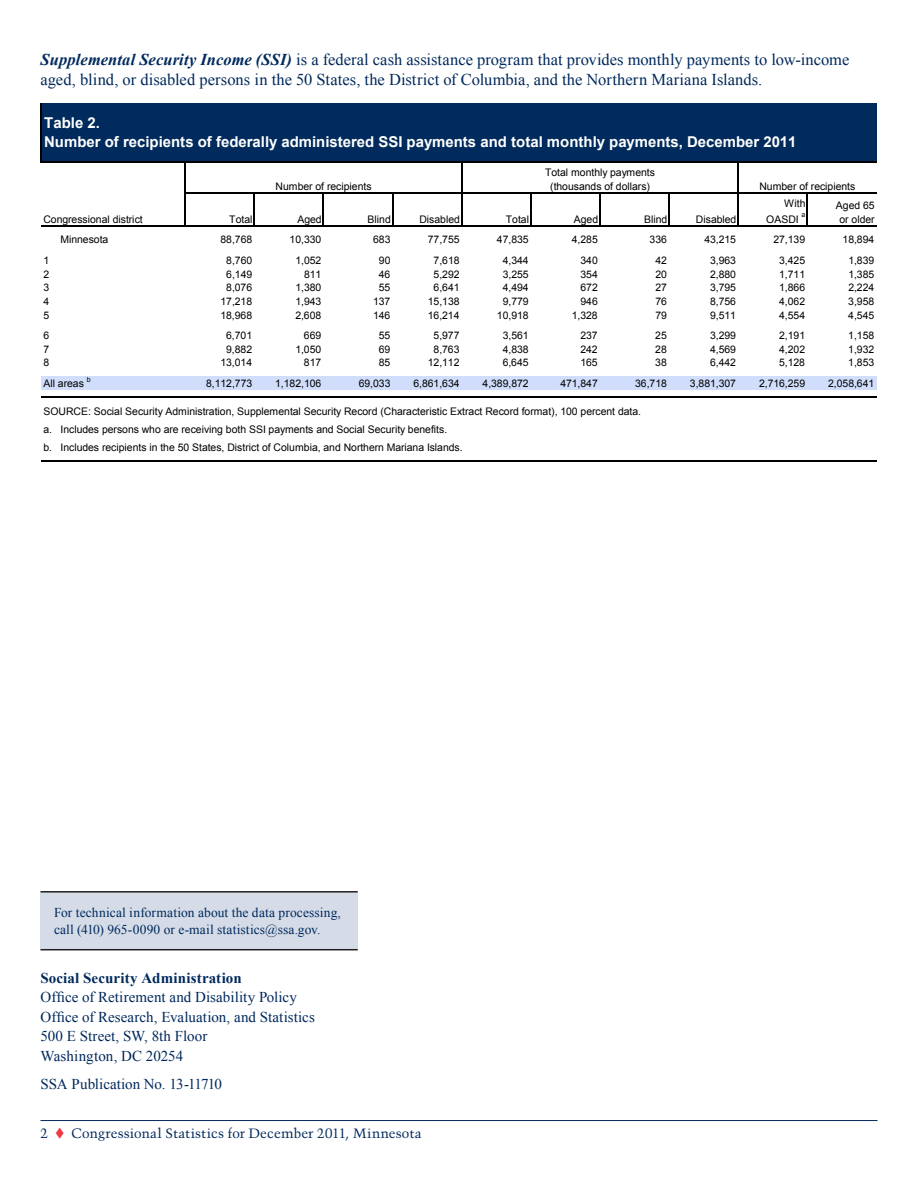
<style>
.page{position:relative;width:918px;height:1188px;background:#fff}
.page>*{position:absolute;margin:0;border:0;box-sizing:border-box;transform-origin:0 0}
.t1{font:16.5px/19.5px "Times New Roman";color:#00295c}
.t2{font:15px/19.5px "Times New Roman";letter-spacing:.005em;color:#00295c}
.t3{font:700 15px/19.2px "Arial";color:#fff}
.t4{font:700 15px "Times New Roman";letter-spacing:.01em;color:#00295c}
.t5{font:13.5px/16.2px "Times New Roman";letter-spacing:.01em;color:#00295c}
.t6{font:13.5px "Trump Mediaeval";letter-spacing:.01em;color:#00295c}
.t7{font:10.5px/13.6px "Arial";letter-spacing:-.005em;color:#000}
.t8{font:7.05px "Arial";color:#000}
.s1{font-weight:700;font-style:italic}
.s2{color:#ee3a41}
</style>
<div class="page">
<hr style="left:40px;top:1120px;width:838px;height:1px;background:#00295c">
<div style="left:41px;top:103px;width:836px;height:60px;background:#002b5c"></div>
<div style="left:41px;top:377px;width:836px;height:13px;background:#d1defb"></div>
<hr style="left:41px;top:103px;width:1px;height:60px;background:#000">
<hr style="left:185px;top:163px;width:1px;height:64px;background:#000">
<hr style="left:461px;top:163px;width:1px;height:64px;background:#000">
<hr style="left:737px;top:163px;width:2px;height:64px;background:#000">
<hr style="left:254px;top:194px;width:1px;height:33px;background:#000">
<hr style="left:323px;top:194px;width:1px;height:33px;background:#000">
<hr style="left:392px;top:194px;width:1px;height:33px;background:#000">
<hr style="left:530px;top:194px;width:2px;height:33px;background:#000">
<hr style="left:599px;top:194px;width:2px;height:33px;background:#000">
<hr style="left:668px;top:194px;width:2px;height:33px;background:#000">
<hr style="left:807px;top:194px;width:1px;height:33px;background:#000">
<hr style="left:42px;top:162px;width:835px;height:1px;background:#000">
<hr style="left:186px;top:192px;width:691px;height:2px;background:#000">
<hr style="left:41px;top:225px;width:836px;height:2px;background:#000">
<hr style="left:41px;top:396px;width:836px;height:2px;background:#000">
<hr style="left:41px;top:460px;width:836px;height:2px;background:#000">
<div style="left:40px;top:892px;width:318px;height:58px;background:#d5dce8"></div>
<hr style="left:40px;top:891px;width:318px;height:2px;background:#231f20">
<hr style="left:40px;top:949px;width:318px;height:1px;background:#231f20">
<h1 class="t1" style="left:40px;top:50px;width:810px"><span class="s1">Supplemental Security Income (SSI)</span> is a federal cash assistance program that provides monthly payments to low-income aged, blind, or disabled persons in the 50 States, the District of Columbia, and the Northern Mariana Islands.</h1>
<p class="t3" style="left:44px;top:113px;width:754px">Table 2.<br>Number of recipients of federally administered SSI payments and total monthly payments, December 2011</p>
<p class="t7" style="left:276px;top:179px;width:97px">Number of recipients</p>
<p class="t7" style="left:545px;top:166px;width:112px;text-align:center">Total monthly payments (thousands of dollars)</p>
<p class="t7" style="left:759px;top:179px;width:97px">Number of recipients</p>
<p class="t7" style="left:43px;top:212px;width:101px">Congressional district</p>
<p class="t7" style="left:229px;top:212px;width:25px">Total</p>
<p class="t7" style="left:297px;top:212px;width:26px">Aged</p>
<p class="t7" style="left:368px;top:212px;width:25px">Blind</p>
<p class="t7" style="left:419px;top:212px;width:42px">Disabled</p>
<p class="t7" style="left:506px;top:212px;width:25px">Total</p>
<p class="t7" style="left:574px;top:212px;width:26px">Aged</p>
<p class="t7" style="left:644px;top:212px;width:25px">Blind</p>
<p class="t7" style="left:696px;top:212px;width:42px">Disabled</p>
<p class="t7" style="left:766px;top:196px;width:41px;line-height:15.6px;text-indent:18px">With<br>OASDI</p>
<p class="t8" style="left:802px;top:210px;width:5px">a</p>
<p class="t7" style="left:836px;top:199px;width:40px;text-align:center">Aged 65 or older</p>
<p class="t7" style="left:61px;top:233px;width:49px">Minnesota</p>
<p class="t7" style="left:221px;top:233px;width:33px">88,768</p>
<p class="t7" style="left:290px;top:233px;width:33px">10,330</p>
<p class="t7" style="left:373px;top:233px;width:19px">683</p>
<p class="t7" style="left:428px;top:233px;width:33px">77,755</p>
<p class="t7" style="left:497px;top:233px;width:33px">47,835</p>
<p class="t7" style="left:572px;top:233px;width:27px">4,285</p>
<p class="t7" style="left:650px;top:233px;width:19px">336</p>
<p class="t7" style="left:704px;top:233px;width:33px">43,215</p>
<p class="t7" style="left:773px;top:233px;width:33px">27,139</p>
<p class="t7" style="left:843px;top:233px;width:33px">18,894</p>
<p class="t7" style="left:226px;top:253px;width:27px">8,760</p>
<p class="t7" style="left:295px;top:253px;width:27px">1,052</p>
<p class="t7" style="left:379px;top:253px;width:13px">90</p>
<p class="t7" style="left:434px;top:253px;width:27px">7,618</p>
<p class="t7" style="left:503px;top:253px;width:27px">4,344</p>
<p class="t7" style="left:581px;top:253px;width:19px">340</p>
<p class="t7" style="left:655px;top:253px;width:13px">42</p>
<p class="t7" style="left:710px;top:253px;width:27px">3,963</p>
<p class="t7" style="left:779px;top:253px;width:27px">3,425</p>
<p class="t7" style="left:848px;top:253px;width:27px">1,839</p>
<p class="t7" style="left:226px;top:267px;width:27px">6,149</p>
<p class="t7" style="left:304px;top:267px;width:19px">811</p>
<p class="t7" style="left:379px;top:267px;width:13px">46</p>
<p class="t7" style="left:434px;top:267px;width:27px">5,292</p>
<p class="t7" style="left:503px;top:267px;width:27px">3,255</p>
<p class="t7" style="left:580px;top:267px;width:19px">354</p>
<p class="t7" style="left:655px;top:267px;width:13px">20</p>
<p class="t7" style="left:710px;top:267px;width:27px">2,880</p>
<p class="t7" style="left:779px;top:267px;width:27px">1,711</p>
<p class="t7" style="left:848px;top:267px;width:27px">1,385</p>
<p class="t7" style="left:226px;top:281px;width:27px">8,076</p>
<p class="t7" style="left:295px;top:281px;width:27px">1,380</p>
<p class="t7" style="left:379px;top:281px;width:13px">55</p>
<p class="t7" style="left:434px;top:281px;width:27px">6,641</p>
<p class="t7" style="left:503px;top:281px;width:27px">4,494</p>
<p class="t7" style="left:580px;top:281px;width:19px">672</p>
<p class="t7" style="left:655px;top:281px;width:13px">27</p>
<p class="t7" style="left:710px;top:281px;width:27px">3,795</p>
<p class="t7" style="left:779px;top:281px;width:27px">1,866</p>
<p class="t7" style="left:848px;top:281px;width:27px">2,224</p>
<p class="t7" style="left:220px;top:295px;width:33px">17,218</p>
<p class="t7" style="left:295px;top:295px;width:27px">1,943</p>
<p class="t7" style="left:373px;top:295px;width:19px">137</p>
<p class="t7" style="left:428px;top:295px;width:33px">15,138</p>
<p class="t7" style="left:503px;top:295px;width:27px">9,779</p>
<p class="t7" style="left:580px;top:295px;width:19px">946</p>
<p class="t7" style="left:655px;top:295px;width:13px">76</p>
<p class="t7" style="left:710px;top:295px;width:27px">8,756</p>
<p class="t7" style="left:779px;top:295px;width:27px">4,062</p>
<p class="t7" style="left:848px;top:295px;width:27px">3,958</p>
<p class="t7" style="left:220px;top:308px;width:33px">18,968</p>
<p class="t7" style="left:295px;top:308px;width:27px">2,608</p>
<p class="t7" style="left:373px;top:308px;width:19px">146</p>
<p class="t7" style="left:428px;top:308px;width:33px">16,214</p>
<p class="t7" style="left:497px;top:308px;width:33px">10,918</p>
<p class="t7" style="left:572px;top:308px;width:27px">1,328</p>
<p class="t7" style="left:655px;top:308px;width:13px">79</p>
<p class="t7" style="left:710px;top:308px;width:27px">9,511</p>
<p class="t7" style="left:779px;top:308px;width:27px">4,554</p>
<p class="t7" style="left:848px;top:308px;width:27px">4,545</p>
<p class="t7" style="left:226px;top:329px;width:27px">6,701</p>
<p class="t7" style="left:304px;top:329px;width:19px">669</p>
<p class="t7" style="left:379px;top:329px;width:13px">55</p>
<p class="t7" style="left:434px;top:329px;width:27px">5,977</p>
<p class="t7" style="left:503px;top:329px;width:27px">3,561</p>
<p class="t7" style="left:580px;top:329px;width:19px">237</p>
<p class="t7" style="left:655px;top:329px;width:13px">25</p>
<p class="t7" style="left:710px;top:329px;width:27px">3,299</p>
<p class="t7" style="left:779px;top:329px;width:27px">2,191</p>
<p class="t7" style="left:848px;top:329px;width:27px">1,158</p>
<p class="t7" style="left:226px;top:342px;width:27px">9,882</p>
<p class="t7" style="left:295px;top:342px;width:27px">1,050</p>
<p class="t7" style="left:379px;top:342px;width:13px">69</p>
<p class="t7" style="left:434px;top:342px;width:27px">8,763</p>
<p class="t7" style="left:503px;top:342px;width:27px">4,838</p>
<p class="t7" style="left:580px;top:342px;width:19px">242</p>
<p class="t7" style="left:655px;top:342px;width:13px">28</p>
<p class="t7" style="left:710px;top:342px;width:27px">4,569</p>
<p class="t7" style="left:779px;top:342px;width:27px">4,202</p>
<p class="t7" style="left:848px;top:342px;width:27px">1,932</p>
<p class="t7" style="left:220px;top:356px;width:33px">13,014</p>
<p class="t7" style="left:304px;top:356px;width:19px">817</p>
<p class="t7" style="left:379px;top:356px;width:13px">85</p>
<p class="t7" style="left:428px;top:356px;width:33px">12,112</p>
<p class="t7" style="left:503px;top:356px;width:27px">6,645</p>
<p class="t7" style="left:580px;top:356px;width:19px">165</p>
<p class="t7" style="left:655px;top:356px;width:13px">38</p>
<p class="t7" style="left:710px;top:356px;width:27px">6,442</p>
<p class="t7" style="left:779px;top:356px;width:27px">5,128</p>
<p class="t7" style="left:848px;top:356px;width:27px">1,853</p>
<p class="t7" style="left:206px;top:377px;width:48px">8,112,773</p>
<p class="t7" style="left:275px;top:377px;width:48px">1,182,106</p>
<p class="t7" style="left:359px;top:377px;width:33px">69,033</p>
<p class="t7" style="left:413px;top:377px;width:48px">6,861,634</p>
<p class="t7" style="left:483px;top:377px;width:48px">4,389,872</p>
<p class="t7" style="left:560px;top:377px;width:39px">471,847</p>
<p class="t7" style="left:635px;top:377px;width:33px">36,718</p>
<p class="t7" style="left:690px;top:377px;width:48px">3,881,307</p>
<p class="t7" style="left:759px;top:377px;width:48px">2,716,259</p>
<p class="t7" style="left:828px;top:377px;width:48px">2,058,641</p>
<p class="t7" style="left:43px;top:253px;width:7px;text-align:justify">1<br>2<br>3<br>4<br>5</p>
<p class="t7" style="left:43px;top:329px;width:7px">6</p>
<p class="t7" style="left:43px;top:342px;width:7px">7<br>8</p>
<p class="t7" style="left:43px;top:377px;width:42px">All areas</p>
<p class="t8" style="left:87px;top:375px;width:5px">b</p>
<p class="t7" style="left:43px;top:404px;width:599px">SOURCE: Social Security Administration, Supplemental Security Record (Characteristic Extract Record format), 100 percent data.</p>
<p class="t7" style="left:43px;top:420px;width:10px;line-height:18.1px">a. b.</p>
<p class="t7" style="left:61px;top:420px;width:404px;line-height:18.1px">Includes persons who are receiving both SSI payments and Social Security benefits.<br>Includes recipients in the 50 States, District of Columbia, and Northern Mariana Islands.</p>
<p class="t5" style="left:54px;top:905px;width:288px">For technical information about the data processing, call (410) 965-0090 or e-mail statistics@ssa.gov.</p>
<h2 class="t4" style="left:40px;top:967px;width:203px">Social Security Administration</h2>
<h2 class="t2" style="left:40px;top:987px;width:276px">Office of Retirement and Disability Policy Office of Research, Evaluation, and Statistics 500 E Street, SW, 8th Floor<br>Washington, DC 20254</h2>
<h2 class="t2" style="left:40px;top:1074px;width:183px">SSA Publication No. 13-11710</h2>
<p class="t6" style="left:40px;top:1125px;width:383px">2 <span class="s2">▼</span> Congressional Statistics for December 2011, Minnesota</p>
</div>
